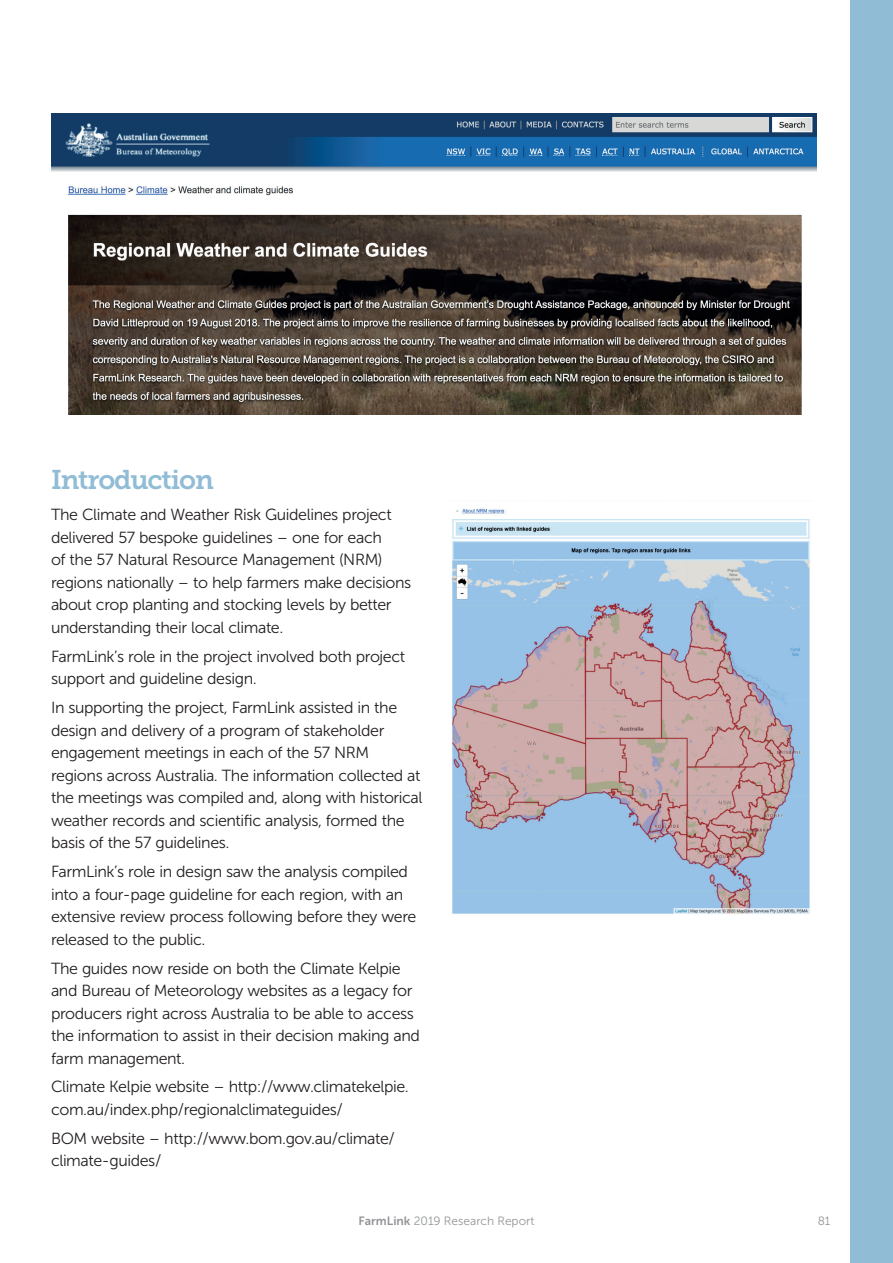
<style>
.page{position:relative;width:893px;height:1263px;background:#fff}
.page>*{position:absolute;margin:0;border:0;box-sizing:border-box;transform-origin:0 0}
.t1{font:27px "Museo Slab 700";letter-spacing:-.04em;color:#91bcd5}
.t2{font:16.05px/22.5px "Museo Sans 300";letter-spacing:-.025em;color:#231f20}
.t3{font:12px "Museo Sans 300";color:#939598}
.s1{font-family:"Museo Sans 700"}
</style>
<div class="page">
<div style="left:850px;top:0;width:43px;height:1263px;background:#91bcd5"></div>
<img style="left:452px;top:508px;width:358px;height:406px">
<img style="left:52px;top:114px;width:764px;height:300px">
<h1 class="t1" style="left:51px;top:465px;width:164px">Introduction</h1>
<p class="t2" style="left:51px;top:504px;width:362px">The Climate and Weather Risk Guidelines project delivered 57 bespoke guidelines – one for each<br>of the 57 Natural Resource Management (NRM) regions nationally – to help farmers make decisions about crop planting and stocking levels by better understanding their local climate.</p>
<p class="t2" style="left:51px;top:645px;width:356px">FarmLink’s role in the project involved both project support and guideline design.</p>
<p class="t2" style="left:51px;top:696px;width:373px">In supporting the project, FarmLink assisted in the design and delivery of a program of stakeholder engagement meetings in each of the 57 NRM regions across Australia. The information collected at the meetings was compiled and, along with historical weather records and scientific analysis, formed the basis of the 57 guidelines.</p>
<p class="t2" style="left:51px;top:860px;width:367px">FarmLink’s role in design saw the analysis compiled into a four-page guideline for each region, with an extensive review process following before they were released to the public.</p>
<p class="t2" style="left:51px;top:957px;width:370px">The guides now reside on both the Climate Kelpie and Bureau of Meteorology websites as a legacy for producers right across Australia to be able to access the information to assist in their decision making and farm management.</p>
<p class="t2" style="left:51px;top:1076px;width:359px">Climate Kelpie website – http://www.climatekelpie. com.au/index.php/regionalclimateguides/</p>
<p class="t2" style="left:51px;top:1127px;width:345px">BOM website – http://www.bom.gov.au/climate/ climate-guides/</p>
<p class="t3" style="left:358px;top:1215px;width:177px"><span class="s1">FarmLink</span> 2019 Research Report</p>
<p class="t3" style="left:818px;top:1215px;width:14px">81</p>
</div>
